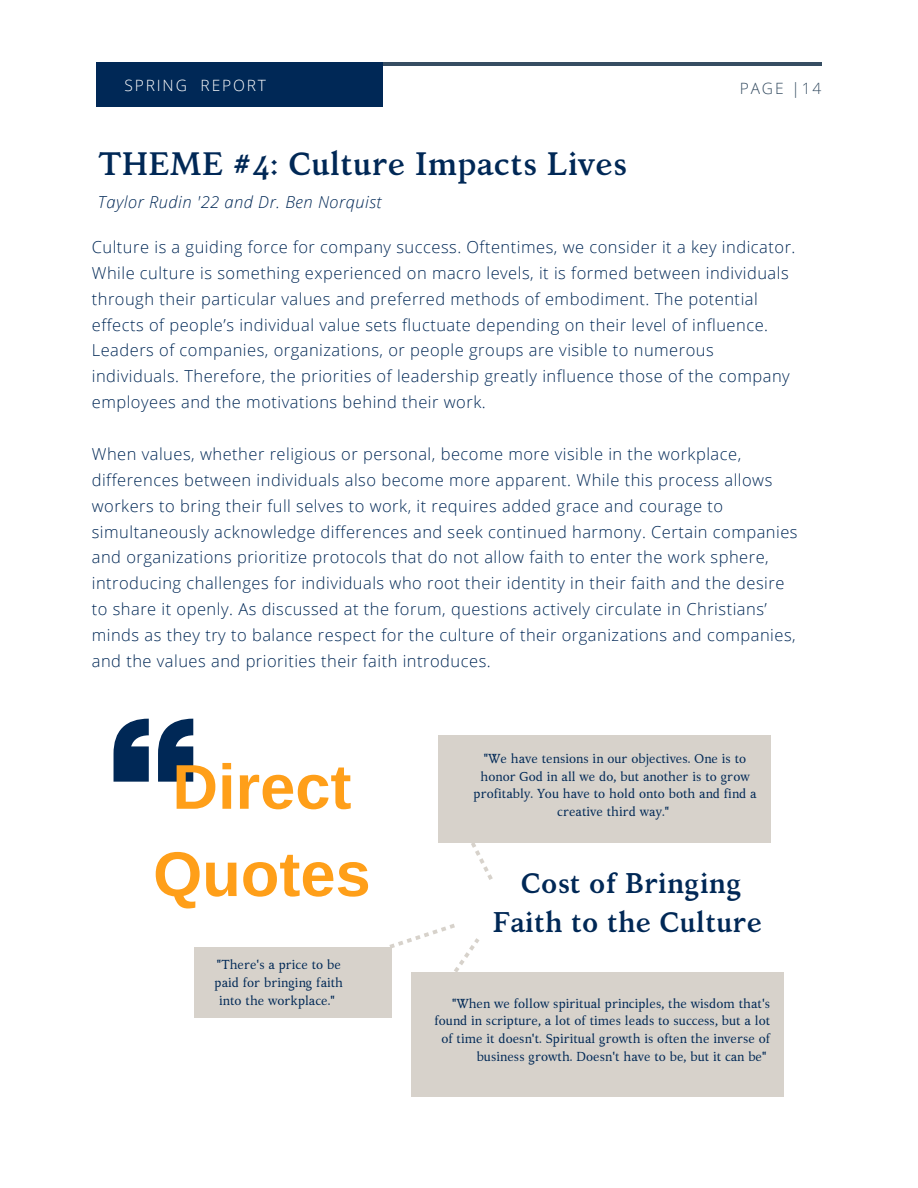
<style>
.page{position:relative;width:918px;height:1188px;background:#fff}
.page>*{position:absolute;margin:0;border:0;box-sizing:border-box;transform-origin:0 0}
.t1{font:700 63.15px/87.3px "Arimo";color:#ff9f19;text-align:center}
.t2{font:700 32.25px "Kelvinch";color:#002856}
.t3{font:700 28.35px/38.8px "Kelvinch";color:#002856;text-align:center}
.t4{font:300 16.5px/25.8px "Open Sans";letter-spacing:.03em;color:#002856}
.t5{font:italic 300 16.5px "Open Sans";letter-spacing:.03em;color:#002856}
.t6{font:300 15.6px "Open Sans";letter-spacing:.12em;color:#fff}
.t7{font:300 15.6px "Open Sans";letter-spacing:.12em;color:#364d62}
.t8{font:12.9px/17.7px "Kelvinch";color:#002856;text-align:center}
</style>
<div class="page">
<hr style="left:96px;top:62px;width:726px;height:4px;background:#364d62">
<div style="left:96px;top:62px;width:287px;height:44px;background:#002856"></div>
<div style="left:438px;top:735px;width:333px;height:108px;background:#d7d2cb"></div>
<div style="left:194px;top:947px;width:198px;height:71px;background:#d7d2cb"></div>
<div style="left:411px;top:972px;width:373px;height:124px;background:#d7d2cb"></div>
<svg style="left:114px;top:719px;width:79px;height:63px"></svg>
<svg style="left:389px;top:924px;width:90px;height:48px"></svg>
<svg style="left:471px;top:843px;width:22px;height:37px"></svg>
<p class="t6" style="left:124px;top:74px;width:143px">SPRING REPORT</p>
<p class="t7" style="left:740px;top:77px;width:83px">PAGE |14</p>
<h2 class="t2" style="left:98px;top:142px;width:531px">THEME #4: Culture Impacts Lives</h2>
<p class="t5" style="left:98px;top:191px;width:285px">Taylor Rudin '22 and Dr. Ben Norquist</p>
<p class="t4" style="left:92px;top:234px;width:705px">Culture is a guiding force for company success. Oftentimes, we consider it a key indicator.<br>While culture is something experienced on macro levels, it is formed between individuals through their particular values and preferred methods of embodiment. The potential effects of people’s individual value sets fluctuate depending on their level of influence.<br>Leaders of companies, organizations, or people groups are visible to numerous individuals. Therefore, the priorities of leadership greatly influence those of the company employees and the motivations behind their work.</p>
<p class="t4" style="left:92px;top:441px;width:707px">When values, whether religious or personal, become more visible in the workplace, differences between individuals also become more apparent. While this process allows workers to bring their full selves to work, it requires added grace and courage to simultaneously acknowledge differences and seek continued harmony. Certain companies and organizations prioritize protocols that do not allow faith to enter the work sphere, introducing challenges for individuals who root their identity in their faith and the desire to share it openly. As discussed at the forum, questions actively circulate in Christians’ minds as they try to balance respect for the culture of their organizations and companies, and the values and priorities their faith introduces.</p>
<h1 class="t1" style="left:153px;top:743px;width:219px">Direct<br>Quotes</h1>
<p class="t8" style="left:215px;top:956px;width:130px">"There's a price to be paid for bringing faith into the workplace."</p>
<p class="t8" style="left:474px;top:749px;width:285px">"We have tensions in our objectives. One is to honor God in all we do, but another is to grow profitably. You have to hold onto both and find a creative third way."</p>
<h3 class="t3" style="left:493px;top:864px;width:271px">Cost of Bringing<br>Faith to the Culture</h3>
<p class="t8" style="left:434px;top:994px;width:337px;text-align:right">"When we follow spiritual principles, the wisdom that's found in scripture, a lot of times leads to success, but a lot of time it doesn't. Spiritual growth is often the inverse of business growth. Doesn't have to be, but it can be"</p>
</div>
